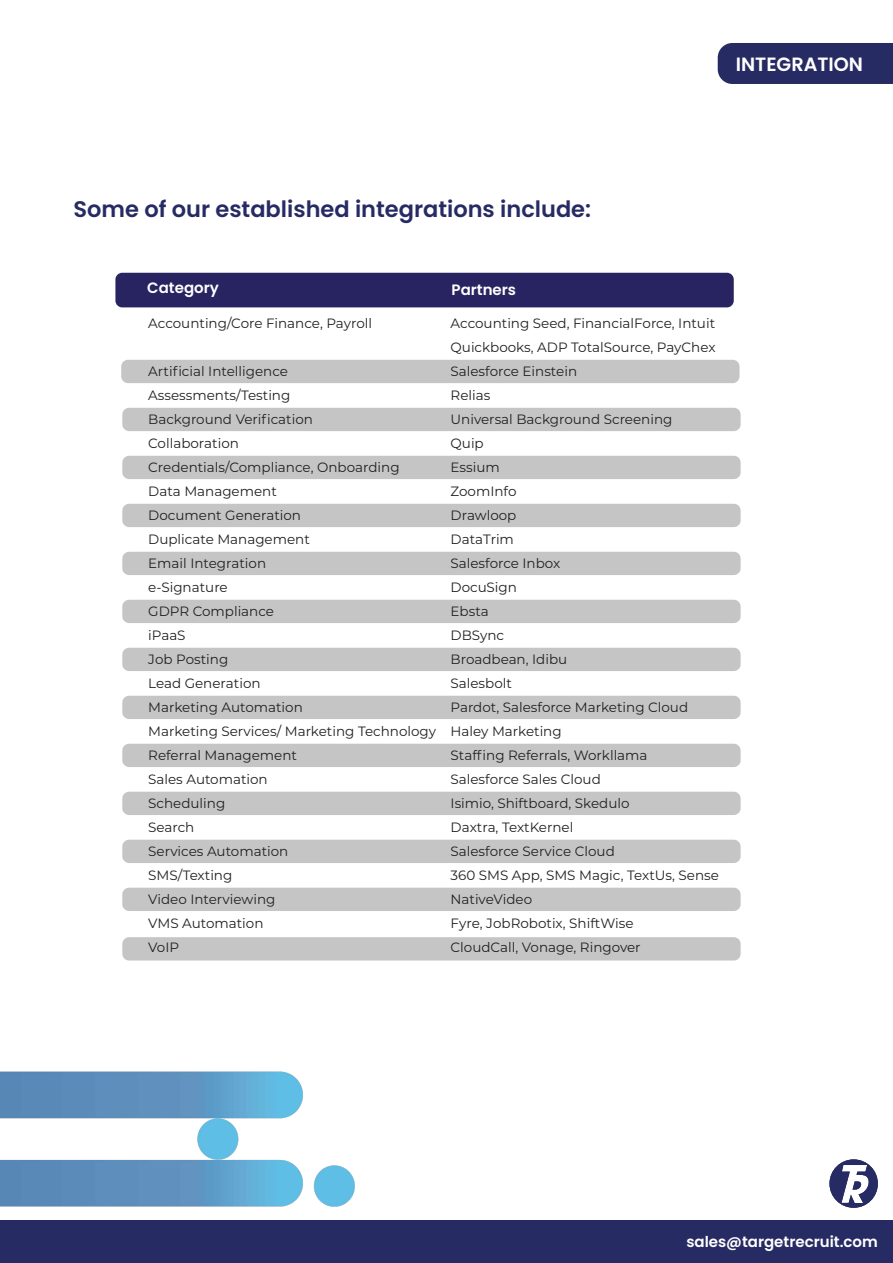
<style>
.page{position:relative;width:893px;height:1263px;background:#fff}
.page>*{position:absolute;margin:0;border:0;box-sizing:border-box;transform-origin:0 0}
.t1{font:600 22.5px "Poppins";color:#272b63}
.t2{font:600 19.2px "Poppins";color:#fff}
.t3{font:600 15px "Poppins";color:#fff}
.t4{font:13.5px/24px "Montserrat";color:#231f20}
</style>
<div class="page">
<img style="left:0;top:1071px;width:355px;height:136px">
<div style="left:121px;top:360px;width:618px;height:23px;background:#c5c5c6;border-radius:7px"></div>
<div style="left:122px;top:408px;width:619px;height:23px;background:#c5c5c6;border-radius:7px"></div>
<div style="left:122px;top:744px;width:619px;height:23px;background:#c5c5c6;border-radius:7px"></div>
<div style="left:122px;top:792px;width:619px;height:23px;background:#c5c5c6;border-radius:7px"></div>
<div style="left:122px;top:840px;width:619px;height:23px;background:#c5c5c6;border-radius:7px"></div>
<div style="left:122px;top:888px;width:619px;height:23px;background:#c5c5c6;border-radius:7px"></div>
<div style="left:122px;top:937px;width:619px;height:23px;background:#c5c5c6;border-radius:7px"></div>
<div style="left:122px;top:696px;width:619px;height:23px;background:#c5c5c6;border-radius:7px"></div>
<div style="left:122px;top:648px;width:619px;height:23px;background:#c5c5c6;border-radius:7px"></div>
<div style="left:122px;top:600px;width:619px;height:23px;background:#c5c5c6;border-radius:7px"></div>
<div style="left:122px;top:552px;width:619px;height:23px;background:#c5c5c6;border-radius:7px"></div>
<div style="left:122px;top:504px;width:619px;height:23px;background:#c5c5c6;border-radius:7px"></div>
<div style="left:122px;top:456px;width:619px;height:23px;background:#c5c5c6;border-radius:7px"></div>
<div style="left:115px;top:273px;width:619px;height:34px;background:#282461;border-radius:7px"></div>
<div style="left:0;top:1220px;width:893px;height:43px;background:#272b63"></div>
<svg style="left:829px;top:1159px;width:49px;height:49px"></svg>
<div style="left:718px;top:43px;width:175px;height:41px;background:#272b63"></div>
<h2 class="t2" style="left:736px;top:53px;width:129px">INTEGRATION</h2>
<h1 class="t1" style="left:73px;top:196px;width:519px">Some of our established integrations include:</h1>
<p class="t3" style="left:147px;top:279px;width:73px">Category</p>
<p class="t3" style="left:452px;top:281px;width:66px">Partners</p>
<p class="t4" style="left:148px;top:310px;width:225px">Accounting/Core Finance, Payroll</p>
<p class="t4" style="left:148px;top:358px;width:289px">Artificial Intelligence<br>Assessments/Testing<br>Background Verification<br>Collaboration<br>Credentials/Compliance, Onboarding<br>Data Management<br>Document Generation<br>Duplicate Management<br>Email Integration<br>e-Signature<br>GDPR Compliance<br>iPaaS<br>Job Posting<br>Lead Generation<br>Marketing Automation<br>Marketing Services/ Marketing Technology<br>Referral Management<br>Sales Automation<br>Scheduling<br>Search<br>Services Automation<br>SMS/Texting<br>Video Interviewing<br>VMS Automation<br>VoIP</p>
<p class="t4" style="left:451px;top:310px;width:270px">Accounting Seed, FinancialForce, Intuit<br>Quickbooks, ADP TotalSource, PayChex<br>Salesforce Einstein<br>Relias<br>Universal Background Screening<br>Quip<br>Essium<br>ZoomInfo<br>Drawloop<br>DataTrim<br>Salesforce Inbox<br>DocuSign<br>Ebsta<br>DBSync<br>Broadbean, Idibu<br>Salesbolt<br>Pardot, Salesforce Marketing Cloud<br>Haley Marketing<br>Staffing Referrals, Workllama<br>Salesforce Sales Cloud<br>Isimio, Shiftboard, Skedulo<br>Daxtra, TextKernel<br>Salesforce Service Cloud<br>360 SMS App, SMS Magic, TextUs, Sense<br>NativeVideo<br>Fyre, JobRobotix, ShiftWise<br>CloudCall, Vonage, Ringover</p>
<p class="t3" style="left:686px;top:1233px;width:193px">sales@targetrecruit.com</p>
</div>
